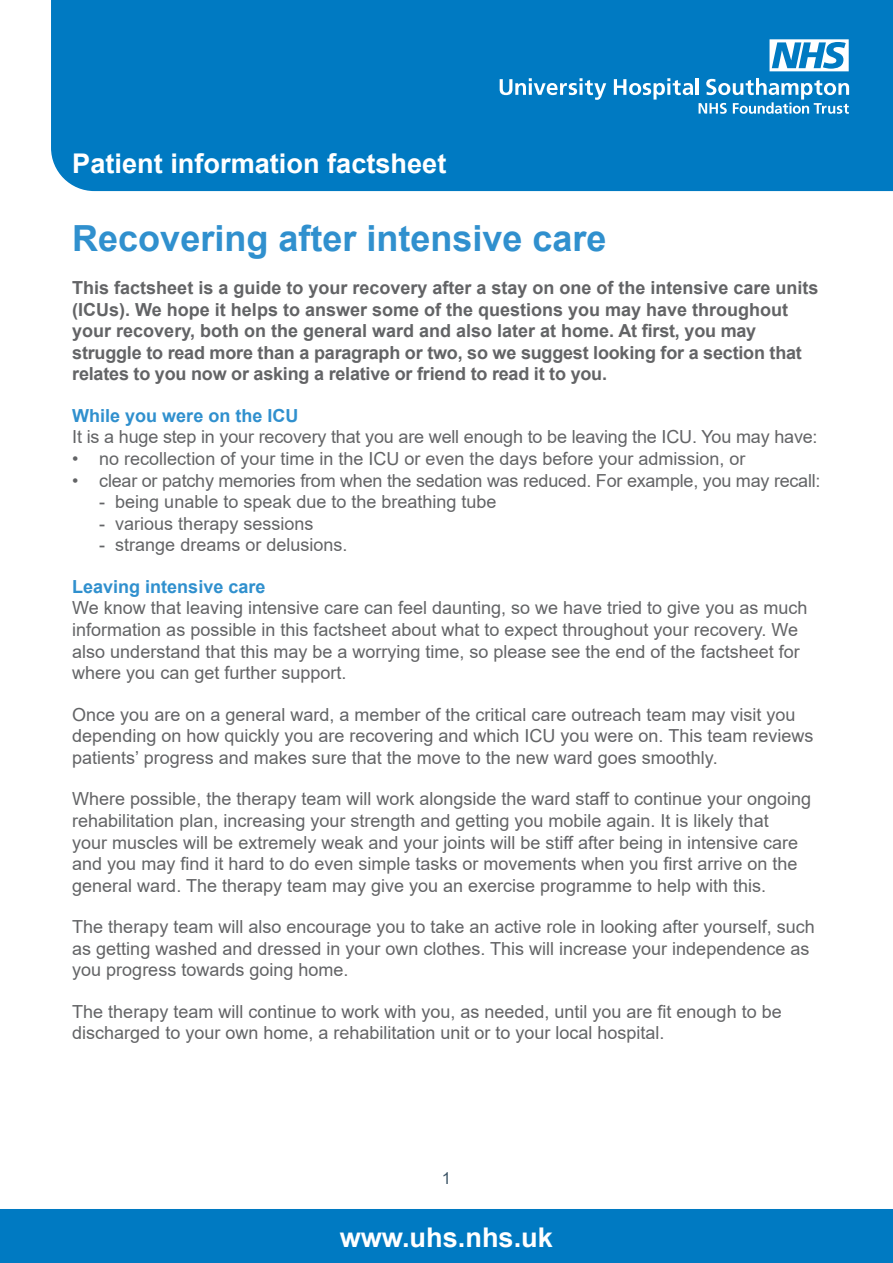
<style>
.page{position:relative;width:893px;height:1263px;background:#fff}
.page>*{position:absolute;margin:0;border:0;box-sizing:border-box;transform-origin:0 0}
.t1{font:700 36px "Arial";color:#3090ce}
.t2{font:700 27.15px "Arial";color:#fff}
.t3{font:18px/21.6px "Arial";color:#636466}
.t4{font:700 18px/21.6px "Arial";color:#636466}
.t5{font:700 18px "Arial";color:#3090ce}
.t6{font:16.5px "Arial";color:#3d5567}
</style>
<div class="page">
<div style="left:51px;top:0;width:842px;height:192px;background:#007ac2"></div>
<div style="left:0;top:1209px;width:893px;height:54px;background:#007ac2"></div>
<svg style="left:500px;top:78px;width:106px;height:22px"></svg>
<svg style="left:614px;top:78px;width:79px;height:22px"></svg>
<hr style="left:696px;top:78px;width:3px;height:17px;background:#fff">
<svg style="left:699px;top:78px;width:150px;height:36px"></svg>
<svg style="left:769px;top:39px;width:80px;height:32px"></svg>
<h2 class="t2" style="left:72px;top:144px;width:376px">Patient information factsheet</h2>
<h1 class="t1" style="left:72px;top:213px;width:536px">Recovering after intensive care</h1>
<p class="t4" style="left:72px;top:277px;width:748px">This factsheet is a guide to your recovery after a stay on one of the intensive care units (ICUs). We hope it helps to answer some of the questions you may have throughout your recovery, both on the general ward and also later at home. At first, you may struggle to read more than a paragraph or two, so we suggest looking for a section that relates to you now or asking a relative or friend to read it to you.</p>
<p class="t5" style="left:72px;top:403px;width:228px">While you were on the ICU</p>
<p class="t3" style="left:72px;top:426px;width:747px">It is a huge step in your recovery that you are well enough to be leaving the ICU. You may have:</p>
<p class="t3" style="left:72px;top:448px;width:675px">• no recollection of your time in the ICU or even the days before your admission, or</p>
<p class="t3" style="left:72px;top:469px;width:750px">• clear or patchy memories from when the sedation was reduced. For example, you may recall:</p>
<p class="t3" style="left:99px;top:491px;width:399px">- being unable to speak due to the breathing tube</p>
<p class="t3" style="left:99px;top:513px;width:216px">- various therapy sessions</p>
<p class="t3" style="left:99px;top:534px;width:250px">- strange dreams or delusions.</p>
<p class="t5" style="left:72px;top:574px;width:195px">Leaving intensive care</p>
<p class="t3" style="left:72px;top:597px;width:737px">We know that leaving intensive care can feel daunting, so we have tried to give you as much information as possible in this factsheet about what to expect throughout your recovery. We also understand that this may be a worrying time, so please see the end of the factsheet for where you can get further support.</p>
<p class="t3" style="left:72px;top:703px;width:743px">Once you are on a general ward, a member of the critical care outreach team may visit you depending on how quickly you are recovering and which ICU you were on. This team reviews patients’ progress and makes sure that the move to the new ward goes smoothly.</p>
<p class="t3" style="left:72px;top:788px;width:740px">Where possible, the therapy team will work alongside the ward staff to continue your ongoing rehabilitation plan, increasing your strength and getting you mobile again. It is likely that<br>your muscles will be extremely weak and your joints will be stiff after being in intensive care and you may find it hard to do even simple tasks or movements when you first arrive on the general ward. The therapy team may give you an exercise programme to help with this.</p>
<p class="t3" style="left:72px;top:916px;width:744px">The therapy team will also encourage you to take an active role in looking after yourself, such as getting washed and dressed in your own clothes. This will increase your independence as you progress towards going home.</p>
<p class="t3" style="left:72px;top:1000px;width:711px">The therapy team will continue to work with you, as needed, until you are fit enough to be discharged to your own home, a rehabilitation unit or to your local hospital.</p>
<p class="t6" style="left:442px;top:1166px;width:11px">1</p>
<h2 class="t2" style="left:340px;top:1218px;width:215px">www.uhs.nhs.uk</h2>
</div>
